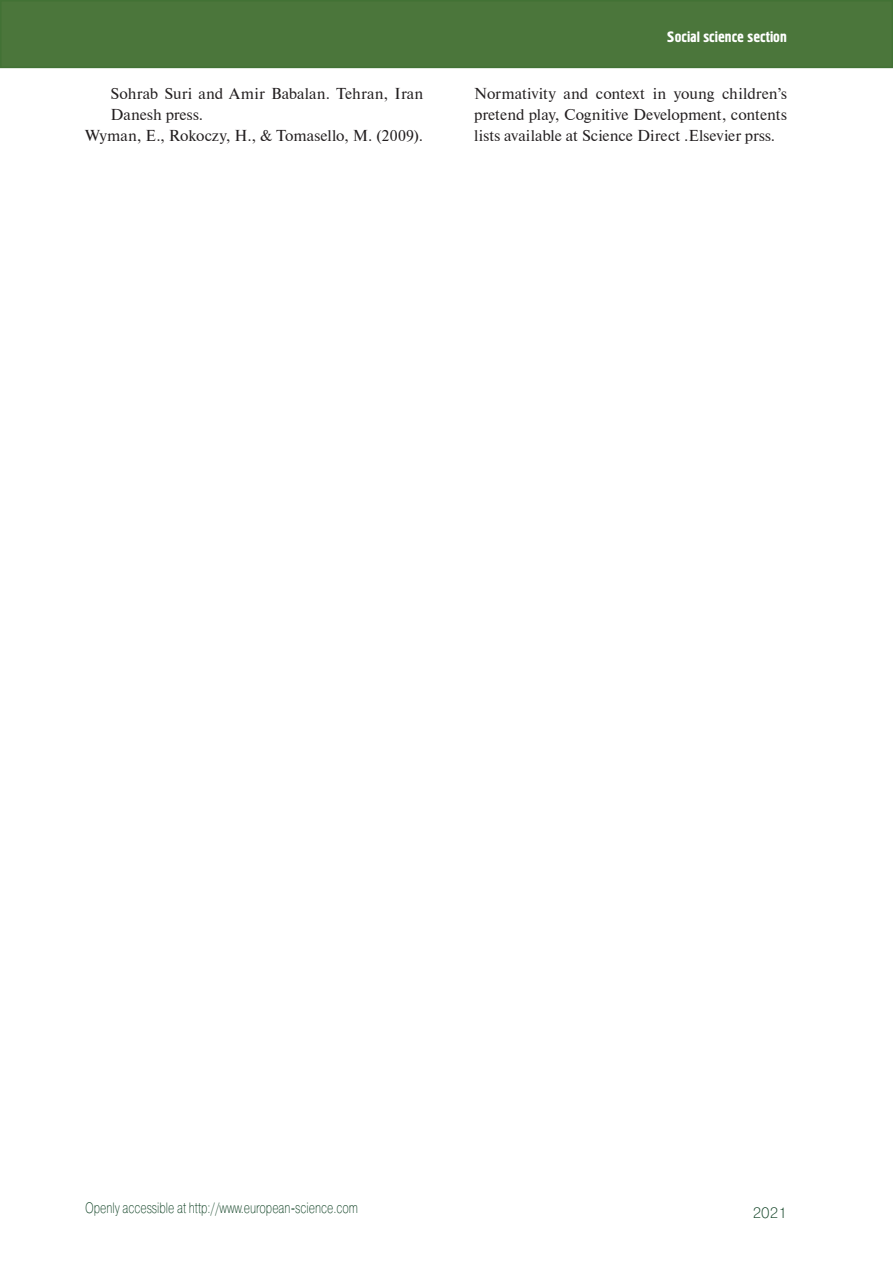
<style>
.page{position:relative;width:893px;height:1263px;background:#fff}
.page>*{position:absolute;margin:0;border:0;box-sizing:border-box;transform-origin:0 0}
.t1{font:15.75px/21px "Newton CTT";letter-spacing:.01em;color:#231f20;text-align:justify}
.t2{font:15px "Pragmatica Light C";color:#0b3e20;scale:.75 1}
.t3{font:15px "Hermes C";color:#fff}
.t4{font:15px "Pragmatica Light C";color:#0b3e20}
</style>
<div class="page">
<div style="left:1px;top:1px;width:891px;height:66px;background:#4b763b"></div>
<div style="left:0;top:0;width:893px;height:68px;border:2px solid #427235"></div>
<p class="t1" style="left:111px;top:83px;width:314px">Sohrab Suri and Amir Babalan. Tehran, Iran</p>
<p class="t1" style="left:111px;top:104px;width:94px">Danesh press.</p>
<p class="t1" style="left:85px;top:125px;width:340px">Wyman, E., Rokoczy, H., &amp; Tomasello, M. (2009).</p>
<p class="t3" style="left:667px;top:32px;width:121px">Social science section</p>
<p class="t1" style="left:474px;top:83px;width:314px">Normativity and context in young children’s pretend play, Cognitive Development, contents lists available at Science Direct .Elsevier prss.</p>
<p class="t2" style="left:85px;top:1202px;width:365px">Openly accessible at http://www.european-science.com</p>
<p class="t4" style="left:753px;top:1208px;width:35px">2021</p>
</div>
